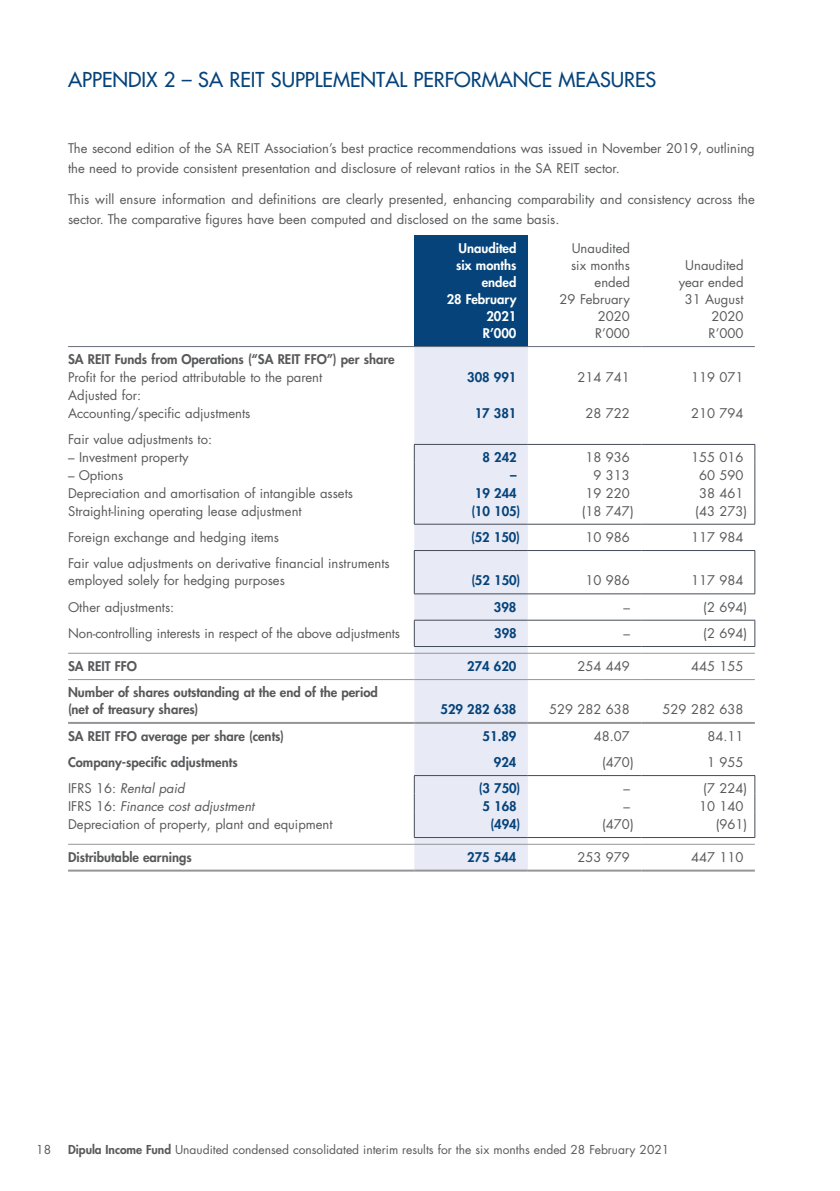
<style>
.page{position:relative;width:840px;height:1191px;background:#fff}
.page>*{position:absolute;margin:0;border:0;box-sizing:border-box;transform-origin:0 0}
.t1{font:500 20px "Futura LT Pro";color:#05437a}
.t2{font:13px/17px "Futura LT Pro";color:#58595b}
.t3{font:800 13px/17px "Futura LT Pro";color:#58595b}
.t4{font:800 13px "Futura LT Pro";color:#05437a}
.t5{font:italic 13px "Futura LT Pro";color:#58595b}
.t6{font:800 13px/17px "Futura LT Pro";color:#fff;text-align:right}
.t7{font:12px "Futura LT Pro";color:#58595b}
.s1{font-style:normal}
.s2{font-weight:800}
</style>
<div class="page">
<div style="left:414px;top:235px;width:113px;height:111px;background:#05437a"></div>
<div style="left:414px;top:347px;width:113px;height:522px;background:#e8eaf5"></div>
<hr style="left:68px;top:869px;width:346px;height:2px;background:#939598">
<hr style="left:414px;top:869px;width:113px;height:2px;background:#939598">
<hr style="left:527px;top:869px;width:114px;height:2px;background:#939598">
<hr style="left:641px;top:869px;width:113px;height:2px;background:#939598">
<hr style="left:68px;top:346px;width:346px;height:1px;background:#676d78">
<hr style="left:414px;top:346px;width:113px;height:1px;background:#676d78">
<hr style="left:527px;top:346px;width:114px;height:1px;background:#676d78">
<hr style="left:641px;top:346px;width:113px;height:1px;background:#676d78">
<hr style="left:68px;top:653px;width:346px;height:1px;background:#939598">
<hr style="left:414px;top:653px;width:113px;height:1px;background:#939598">
<hr style="left:527px;top:653px;width:114px;height:1px;background:#939598">
<hr style="left:641px;top:653px;width:113px;height:1px;background:#939598">
<hr style="left:68px;top:679px;width:346px;height:1px;background:#939598">
<hr style="left:414px;top:679px;width:113px;height:1px;background:#939598">
<hr style="left:527px;top:679px;width:114px;height:1px;background:#939598">
<hr style="left:641px;top:679px;width:113px;height:1px;background:#939598">
<hr style="left:68px;top:722px;width:346px;height:2px;background:#939598">
<hr style="left:414px;top:722px;width:113px;height:2px;background:#939598">
<hr style="left:527px;top:722px;width:114px;height:2px;background:#939598">
<hr style="left:641px;top:722px;width:113px;height:2px;background:#939598">
<hr style="left:414px;top:444px;width:113px;height:1px;background:#444b58">
<hr style="left:527px;top:444px;width:114px;height:1px;background:#444b58">
<hr style="left:641px;top:444px;width:113px;height:1px;background:#444b58">
<svg style="left:414px;top:445px;width:1px;height:79px"></svg>
<svg style="left:754px;top:445px;width:1px;height:79px"></svg>
<hr style="left:414px;top:524px;width:113px;height:1px;background:#444b58">
<hr style="left:527px;top:524px;width:114px;height:1px;background:#444b58">
<hr style="left:641px;top:524px;width:113px;height:1px;background:#444b58">
<hr style="left:414px;top:550px;width:113px;height:1px;background:#444b58">
<hr style="left:414px;top:551px;width:1px;height:42px;background:#444b58">
<hr style="left:527px;top:550px;width:114px;height:1px;background:#444b58">
<hr style="left:641px;top:550px;width:113px;height:1px;background:#444b58">
<hr style="left:754px;top:551px;width:1px;height:42px;background:#444b58">
<hr style="left:414px;top:593px;width:113px;height:1px;background:#444b58">
<hr style="left:527px;top:593px;width:114px;height:1px;background:#444b58">
<hr style="left:641px;top:593px;width:113px;height:1px;background:#444b58">
<hr style="left:414px;top:620px;width:113px;height:1px;background:#444b58">
<svg style="left:414px;top:620px;width:1px;height:26px"></svg>
<hr style="left:527px;top:620px;width:114px;height:1px;background:#444b58">
<hr style="left:641px;top:620px;width:113px;height:1px;background:#444b58">
<svg style="left:754px;top:620px;width:1px;height:26px"></svg>
<hr style="left:414px;top:646px;width:113px;height:1px;background:#444b58">
<hr style="left:527px;top:646px;width:114px;height:1px;background:#444b58">
<hr style="left:641px;top:646px;width:113px;height:1px;background:#444b58">
<hr style="left:68px;top:843px;width:346px;height:1px;background:#939598">
<hr style="left:414px;top:843px;width:113px;height:1px;background:#939598">
<hr style="left:527px;top:843px;width:114px;height:1px;background:#939598">
<hr style="left:641px;top:843px;width:113px;height:1px;background:#939598">
<hr style="left:414px;top:775px;width:113px;height:1px;background:#444b58">
<hr style="left:527px;top:775px;width:114px;height:1px;background:#444b58">
<hr style="left:641px;top:775px;width:113px;height:1px;background:#444b58">
<svg style="left:414px;top:776px;width:1px;height:61px"></svg>
<svg style="left:754px;top:776px;width:1px;height:61px"></svg>
<hr style="left:414px;top:837px;width:113px;height:1px;background:#444b58">
<hr style="left:527px;top:837px;width:114px;height:1px;background:#444b58">
<hr style="left:641px;top:837px;width:113px;height:1px;background:#444b58">
<h1 class="t1" style="left:68px;top:64px;width:589px">APPENDIX 2 – SA REIT SUPPLEMENTAL PERFORMANCE MEASURES</h1>
<p class="t2" style="left:68px;top:138px;width:687px;line-height:20px">The second edition of the SA REIT Association’s best practice recommendations was issued in November 2019, outlining the need to provide consistent presentation and disclosure of relevant ratios in the SA REIT sector.</p>
<p class="t2" style="left:68px;top:189px;width:688px;line-height:20px">This will ensure information and definitions are clearly presented, enhancing comparability and consistency across the sector. The comparative figures have been computed and disclosed on the same basis.</p>
<p class="t6" style="left:446px;top:239px;width:71px">Unaudited six months ended<br>28 February<br>2021<br>R’000</p>
<p class="t2" style="left:559px;top:240px;width:72px;text-align:right">Unaudited six months ended<br>29 February<br>2020<br>R’000</p>
<p class="t2" style="left:678px;top:257px;width:66px;text-align:right">Unaudited year ended<br>31 August<br>2020<br>R’000</p>
<p class="t3" style="left:68px;top:351px;width:328px">SA REIT Funds from Operations (“SA REIT FFO”) per share</p>
<p class="t2" style="left:68px;top:369px;width:255px">Profit for the period attributable to the parent</p>
<p class="t4" style="left:467px;top:367px;width:51px">308 991</p>
<p class="t2" style="left:577px;top:369px;width:54px">214 741</p>
<p class="t2" style="left:690px;top:369px;width:54px">119 071</p>
<p class="t2" style="left:68px;top:386px;width:184px;line-height:17.8px">Adjusted for:<br>Accounting/specific adjustments</p>
<p class="t4" style="left:474px;top:403px;width:43px">17 381</p>
<p class="t2" style="left:585px;top:404px;width:46px">28 722</p>
<p class="t2" style="left:690px;top:404px;width:54px">210 794</p>
<p class="t2" style="left:68px;top:431px;width:145px">Fair value adjustments to:</p>
<p class="t2" style="left:68px;top:449px;width:122px">– Investment property</p>
<p class="t4" style="left:482px;top:447px;width:36px">8 242</p>
<p class="t2" style="left:585px;top:449px;width:46px">18 936</p>
<p class="t2" style="left:690px;top:449px;width:54px">155 016</p>
<p class="t2" style="left:68px;top:466px;width:57px">– Options</p>
<p class="t4" style="left:510px;top:465px;width:8px">–</p>
<p class="t2" style="left:593px;top:466px;width:38px">9 313</p>
<p class="t2" style="left:698px;top:466px;width:46px">60 590</p>
<p class="t2" style="left:68px;top:484px;width:286px">Depreciation and amortisation of intangible assets</p>
<p class="t4" style="left:474px;top:483px;width:43px">19 244</p>
<p class="t2" style="left:585px;top:484px;width:46px">19 220</p>
<p class="t2" style="left:698px;top:484px;width:46px">38 461</p>
<p class="t2" style="left:68px;top:502px;width:235px">Straight-lining operating lease adjustment</p>
<p class="t4" style="left:471px;top:501px;width:50px">(10 105)</p>
<p class="t2" style="left:581px;top:502px;width:53px">(18 747)</p>
<p class="t2" style="left:695px;top:502px;width:53px">(43 273)</p>
<p class="t2" style="left:68px;top:528px;width:212px">Foreign exchange and hedging items</p>
<p class="t4" style="left:471px;top:527px;width:50px">(52 150)</p>
<p class="t2" style="left:585px;top:528px;width:46px">10 986</p>
<p class="t2" style="left:690px;top:528px;width:54px">117 984</p>
<p class="t2" style="left:68px;top:555px;width:323px">Fair value adjustments on derivative financial instruments employed solely for hedging purposes</p>
<p class="t4" style="left:471px;top:570px;width:50px">(52 150)</p>
<p class="t2" style="left:585px;top:572px;width:46px">10 986</p>
<p class="t2" style="left:690px;top:572px;width:54px">117 984</p>
<p class="t2" style="left:68px;top:598px;width:108px">Other adjustments:</p>
<p class="t4" style="left:493px;top:597px;width:24px">398</p>
<p class="t2" style="left:623px;top:598px;width:8px">–</p>
<p class="t2" style="left:703px;top:598px;width:45px">(2 694)</p>
<p class="t2" style="left:68px;top:624px;width:333px">Non-controlling interests in respect of the above adjustments</p>
<p class="t4" style="left:494px;top:623px;width:24px">398</p>
<p class="t2" style="left:623px;top:624px;width:8px">–</p>
<p class="t2" style="left:703px;top:624px;width:45px">(2 694)</p>
<p class="t3" style="left:68px;top:657px;width:70px">SA REIT FFO</p>
<p class="t4" style="left:467px;top:656px;width:51px">274 620</p>
<p class="t2" style="left:577px;top:657px;width:54px">254 449</p>
<p class="t2" style="left:690px;top:657px;width:54px">445 155</p>
<p class="t3" style="left:68px;top:683px;width:311px">Number of shares outstanding at the end of the period (net of treasury shares)</p>
<p class="t4" style="left:440px;top:699px;width:77px">529 282 638</p>
<p class="t2" style="left:548px;top:701px;width:82px">529 282 638</p>
<p class="t2" style="left:662px;top:701px;width:82px">529 282 638</p>
<p class="t3" style="left:68px;top:727px;width:217px">SA REIT FFO average per share (cents)</p>
<p class="t4" style="left:482px;top:726px;width:35px">51.89</p>
<p class="t2" style="left:593px;top:727px;width:38px">48.07</p>
<p class="t2" style="left:707px;top:727px;width:38px">84.11</p>
<p class="t3" style="left:68px;top:753px;width:171px">Company-specific adjustments</p>
<p class="t4" style="left:493px;top:752px;width:24px">924</p>
<p class="t2" style="left:602px;top:753px;width:33px">(470)</p>
<p class="t2" style="left:706px;top:753px;width:38px">1 955</p>
<p class="t5" style="left:68px;top:779px;width:118px"><span class="s1">IFRS 16:</span> Rental paid</p>
<p class="t4" style="left:478px;top:778px;width:43px">(3 750)</p>
<p class="t2" style="left:623px;top:780px;width:8px">–</p>
<p class="t2" style="left:703px;top:780px;width:45px">(7 224)</p>
<p class="t5" style="left:68px;top:797px;width:188px"><span class="s1">IFRS 16:</span> Finance cost adjustment</p>
<p class="t4" style="left:482px;top:796px;width:36px">5 168</p>
<p class="t2" style="left:623px;top:797px;width:8px">–</p>
<p class="t2" style="left:698px;top:797px;width:46px">10 140</p>
<p class="t2" style="left:68px;top:815px;width:266px">Depreciation of property, plant and equipment</p>
<p class="t4" style="left:490px;top:814px;width:31px">(494)</p>
<p class="t2" style="left:602px;top:815px;width:33px">(470)</p>
<p class="t2" style="left:715px;top:815px;width:33px">(961)</p>
<p class="t3" style="left:68px;top:848px;width:125px">Distributable earnings</p>
<p class="t4" style="left:467px;top:847px;width:51px">275 544</p>
<p class="t2" style="left:577px;top:848px;width:54px">253 979</p>
<p class="t2" style="left:690px;top:848px;width:54px">447 110</p>
<p class="t7" style="left:36px;top:1141px;width:16px">18</p>
<p class="t7" style="left:68px;top:1141px;width:602px"><span class="s2">Dipula Income Fund</span> Unaudited condensed consolidated interim results for the six months ended 28 February 2021</p>
</div>
